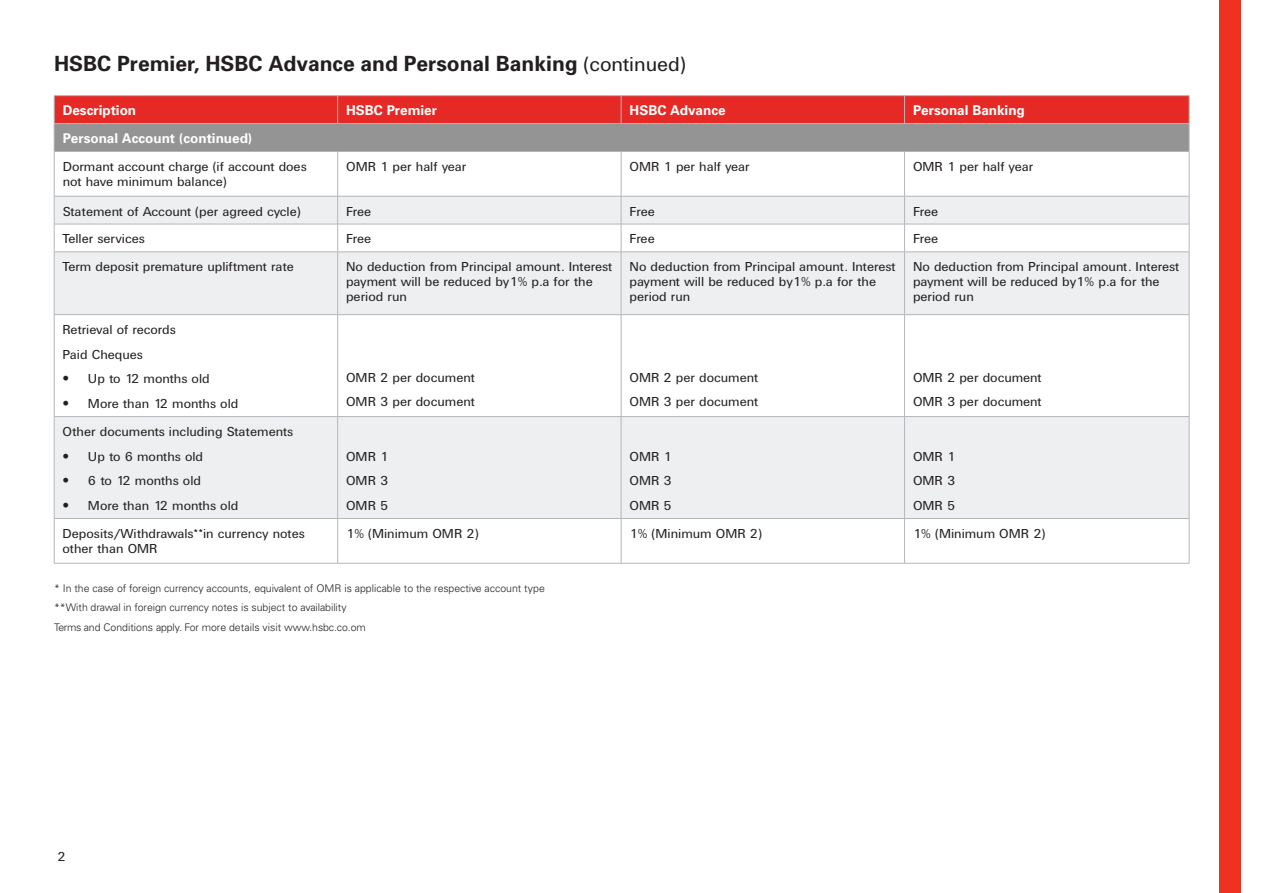
<style>
.page{position:relative;width:1263px;height:893px;background:#fff}
.page>*{position:absolute;margin:0;border:0;box-sizing:border-box;transform-origin:0 0}
.t1{font:700 21px "Univers";color:#231f20}
.t2{font:13.5px/15px "Univers DTC";color:#231f20}
.t3{font:700 13.5px "Univers";color:#fff}
.t4{font:300 10.5px/19.5px "Univers LT Std";letter-spacing:-.005em;color:#231f20}
.s1{font-family:"Univers DTC";font-weight:400}
.s2{font-family:"Univers LT Std";font-weight:300}
</style>
<div class="page">
<div style="left:1219px;top:0;width:22px;height:893px;background:#ef3122"></div>
<svg style="left:55px;top:197px;width:1134px;height:321px;fill:#edeff0"></svg>
<hr style="left:54px;top:95px;width:284px;height:1px;background:#b5b6bb">
<hr style="left:338px;top:95px;width:283px;height:1px;background:#b5b6bb">
<hr style="left:621px;top:95px;width:283px;height:1px;background:#b5b6bb">
<hr style="left:904px;top:95px;width:285px;height:1px;background:#b5b6bb">
<hr style="left:54px;top:151px;width:284px;height:1px;background:#b5b6bb">
<hr style="left:338px;top:151px;width:283px;height:1px;background:#b5b6bb">
<hr style="left:621px;top:151px;width:283px;height:1px;background:#b5b6bb">
<hr style="left:904px;top:151px;width:285px;height:1px;background:#b5b6bb">
<hr style="left:54px;top:196px;width:284px;height:1px;background:#b5b6bb">
<hr style="left:338px;top:196px;width:283px;height:1px;background:#b5b6bb">
<hr style="left:621px;top:196px;width:283px;height:1px;background:#b5b6bb">
<hr style="left:904px;top:196px;width:285px;height:1px;background:#b5b6bb">
<hr style="left:54px;top:224px;width:284px;height:1px;background:#b5b6bb">
<hr style="left:338px;top:224px;width:283px;height:1px;background:#b5b6bb">
<hr style="left:621px;top:224px;width:283px;height:1px;background:#b5b6bb">
<hr style="left:904px;top:224px;width:285px;height:1px;background:#b5b6bb">
<hr style="left:54px;top:252px;width:284px;height:1px;background:#b5b6bb">
<hr style="left:338px;top:252px;width:283px;height:1px;background:#b5b6bb">
<hr style="left:621px;top:252px;width:283px;height:1px;background:#b5b6bb">
<hr style="left:904px;top:252px;width:285px;height:1px;background:#b5b6bb">
<hr style="left:54px;top:314px;width:284px;height:1px;background:#b5b6bb">
<hr style="left:338px;top:314px;width:283px;height:1px;background:#b5b6bb">
<hr style="left:621px;top:314px;width:283px;height:1px;background:#b5b6bb">
<hr style="left:904px;top:314px;width:285px;height:1px;background:#b5b6bb">
<hr style="left:54px;top:416px;width:284px;height:1px;background:#b5b6bb">
<hr style="left:338px;top:416px;width:283px;height:1px;background:#b5b6bb">
<hr style="left:621px;top:416px;width:283px;height:1px;background:#b5b6bb">
<hr style="left:904px;top:416px;width:285px;height:1px;background:#b5b6bb">
<hr style="left:54px;top:518px;width:284px;height:1px;background:#b5b6bb">
<hr style="left:338px;top:518px;width:283px;height:1px;background:#b5b6bb">
<hr style="left:621px;top:518px;width:283px;height:1px;background:#b5b6bb">
<hr style="left:904px;top:518px;width:285px;height:1px;background:#b5b6bb">
<hr style="left:54px;top:563px;width:284px;height:1px;background:#b5b6bb">
<hr style="left:338px;top:563px;width:283px;height:1px;background:#b5b6bb">
<hr style="left:621px;top:563px;width:283px;height:1px;background:#b5b6bb">
<hr style="left:904px;top:563px;width:285px;height:1px;background:#b5b6bb">
<hr style="left:54px;top:152px;width:1px;height:44px;background:#b5b6bb">
<svg style="left:54px;top:197px;width:1px;height:55px"></svg>
<hr style="left:54px;top:252px;width:1px;height:62px;background:#b5b6bb">
<hr style="left:54px;top:315px;width:1px;height:101px;background:#b5b6bb">
<hr style="left:54px;top:417px;width:1px;height:101px;background:#b5b6bb">
<hr style="left:54px;top:519px;width:1px;height:44px;background:#b5b6bb">
<svg style="left:54px;top:96px;width:1136px;height:55px;background:#bd605e"></svg>
<hr style="left:337px;top:152px;width:1px;height:44px;background:#b5b6bb">
<hr style="left:621px;top:152px;width:1px;height:44px;background:#b5b6bb">
<hr style="left:904px;top:152px;width:1px;height:44px;background:#b5b6bb">
<hr style="left:1189px;top:152px;width:1px;height:44px;background:#b5b6bb">
<svg style="left:337px;top:197px;width:1px;height:55px"></svg>
<svg style="left:621px;top:197px;width:1px;height:55px"></svg>
<svg style="left:904px;top:197px;width:1px;height:55px"></svg>
<svg style="left:1189px;top:196px;width:1px;height:56px"></svg>
<hr style="left:337px;top:252px;width:1px;height:62px;background:#b5b6bb">
<hr style="left:621px;top:252px;width:1px;height:62px;background:#b5b6bb">
<hr style="left:904px;top:252px;width:1px;height:62px;background:#b5b6bb">
<hr style="left:1189px;top:252px;width:1px;height:62px;background:#b5b6bb">
<hr style="left:337px;top:315px;width:1px;height:101px;background:#b5b6bb">
<hr style="left:621px;top:315px;width:1px;height:101px;background:#b5b6bb">
<hr style="left:904px;top:315px;width:1px;height:101px;background:#b5b6bb">
<hr style="left:1189px;top:315px;width:1px;height:101px;background:#b5b6bb">
<hr style="left:337px;top:417px;width:1px;height:101px;background:#b5b6bb">
<hr style="left:621px;top:417px;width:1px;height:101px;background:#b5b6bb">
<hr style="left:904px;top:417px;width:1px;height:101px;background:#b5b6bb">
<hr style="left:1189px;top:417px;width:1px;height:101px;background:#b5b6bb">
<hr style="left:337px;top:519px;width:1px;height:44px;background:#b5b6bb">
<hr style="left:621px;top:519px;width:1px;height:44px;background:#b5b6bb">
<hr style="left:904px;top:519px;width:1px;height:44px;background:#b5b6bb">
<hr style="left:1189px;top:519px;width:1px;height:44px;background:#b5b6bb">
<h1 class="t1" style="left:54px;top:51px;width:633px">HSBC Premier, HSBC Advance and Personal Banking <span class="s1">(continued)</span></h1>
<p class="t3" style="left:63px;top:102px;width:75px">Description</p>
<p class="t3" style="left:346px;top:102px;width:92px">HSBC Premier</p>
<p class="t3" style="left:630px;top:102px;width:98px">HSBC Advance</p>
<p class="t3" style="left:913px;top:102px;width:113px">Personal Banking</p>
<p class="t3" style="left:63px;top:130px;width:191px">Personal Account (continued)</p>
<p class="t2" style="left:63px;top:159px;width:246px">Dormant account charge (if account does not have minimum balance)</p>
<p class="t2" style="left:346px;top:159px;width:122px">OMR 1 per half year</p>
<p class="t2" style="left:630px;top:159px;width:122px">OMR 1 per half year</p>
<p class="t2" style="left:913px;top:159px;width:122px">OMR 1 per half year</p>
<p class="t2" style="left:63px;top:203px;width:240px">Statement of Account (per agreed cycle)</p>
<p class="t2" style="left:346px;top:203px;width:27px">Free</p>
<p class="t2" style="left:630px;top:203px;width:27px">Free</p>
<p class="t2" style="left:913px;top:203px;width:27px">Free</p>
<p class="t2" style="left:63px;top:231px;width:84px">Teller services</p>
<p class="t2" style="left:346px;top:231px;width:27px">Free</p>
<p class="t2" style="left:629px;top:231px;width:27px">Free</p>
<p class="t2" style="left:913px;top:231px;width:27px">Free</p>
<p class="t2" style="left:63px;top:259px;width:233px">Term deposit premature upliftment rate</p>
<p class="t2" style="left:346px;top:259px;width:268px">No deduction from Principal amount. Interest payment will be reduced by1% p.a for the period run</p>
<p class="t2" style="left:629px;top:259px;width:268px">No deduction from Principal amount. Interest payment will be reduced by1% p.a for the period run</p>
<p class="t2" style="left:913px;top:259px;width:268px">No deduction from Principal amount. Interest payment will be reduced by1% p.a for the period run</p>
<p class="t2" style="left:63px;top:317px;width:115px;line-height:24.8px">Retrieval of records<br>Paid Cheques</p>
<p class="t2" style="left:63px;top:371px;width:149px"><span class="s2">•</span> Up to 12 months old</p>
<p class="t2" style="left:63px;top:396px;width:177px"><span class="s2">•</span> More than 12 months old</p>
<p class="t2" style="left:346px;top:366px;width:130px;line-height:23.4px">OMR 2 per document<br>OMR 3 per document</p>
<p class="t2" style="left:629px;top:366px;width:130px;line-height:23.4px">OMR 2 per document<br>OMR 3 per document</p>
<p class="t2" style="left:913px;top:366px;width:130px;line-height:23.4px">OMR 2 per document<br>OMR 3 per document</p>
<p class="t2" style="left:63px;top:424px;width:232px">Other documents including Statements</p>
<p class="t2" style="left:63px;top:448px;width:142px"><span class="s2">•</span> Up to 6 months old</p>
<p class="t2" style="left:63px;top:473px;width:140px"><span class="s2">•</span> 6 to 12 months old</p>
<p class="t2" style="left:63px;top:498px;width:177px"><span class="s2">•</span> More than 12 months old</p>
<p class="t2" style="left:346px;top:443px;width:44px;line-height:24.8px;text-align:justify">OMR 1<br>OMR 3<br>OMR 5</p>
<p class="t2" style="left:629px;top:443px;width:44px;line-height:24.8px;text-align:justify">OMR 1<br>OMR 3<br>OMR 5</p>
<p class="t2" style="left:913px;top:443px;width:44px;line-height:24.8px;text-align:justify">OMR 1<br>OMR 3<br>OMR 5</p>
<p class="t2" style="left:63px;top:526px;width:244px">Deposits/Withdrawals**in currency notes other than OMR</p>
<p class="t2" style="left:346px;top:526px;width:134px">1% (Minimum OMR 2)</p>
<p class="t2" style="left:629px;top:526px;width:134px">1% (Minimum OMR 2)</p>
<p class="t2" style="left:913px;top:526px;width:134px">1% (Minimum OMR 2)</p>
<p class="t4" style="left:54px;top:578px;width:492px">* In the case of foreign currency accounts, equivalent of OMR is applicable to the respective account type **With drawal in foreign currency notes is subject to availability<br>Terms and Conditions apply. For more details visit www.hsbc.co.om</p>
<p class="t2" style="left:57px;top:849px;width:10px">2</p>
</div>
